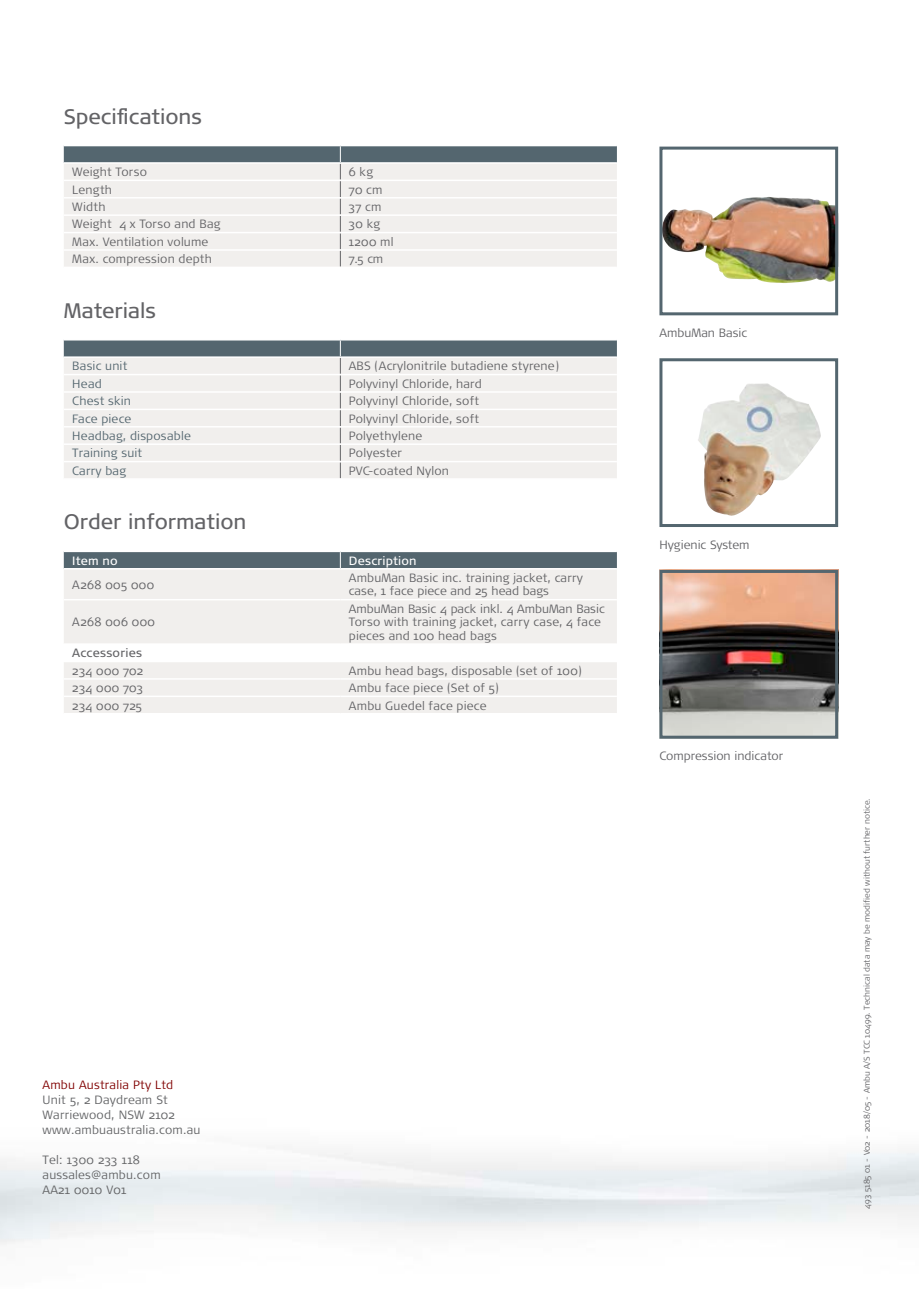
<style>
.page{position:relative;width:919px;height:1289px;background:#fff}
.page>*{position:absolute;margin:0;border:0;box-sizing:border-box;transform-origin:0 0}
.t1{font:21px "Signa OT";color:#636366}
.t2{font:300 12px/13.5px "Signa OT";letter-spacing:.015em;color:#636366}
.t3{font:300 12px/15px "Signa OT";letter-spacing:.015em;color:#636466}
.t4{font:300 12px "Signa OT";letter-spacing:.015em;color:#54666f}
.t5{font:300 12px "Signa OT";letter-spacing:.035em;color:#636366}
.t6{font:300 12px "Signa OT";letter-spacing:.015em;color:#800000}
.t7{font:12px "Signa OT";letter-spacing:.015em;color:#fff}
.t8{font:12px "Signa OT";letter-spacing:.02em;color:#636366}
.t9{font:300 8.25px "Signa OT";color:#636366}
</style>
<div class="page">
<img style="left:663px;top:197px;width:170px;height:86px">
<div style="left:659px;top:147px;width:179px;height:168px;border:3px solid #54666f"></div>
<img style="left:663px;top:574px;width:171px;height:160px">
<div style="left:659px;top:570px;width:179px;height:168px;border:3px solid #54666f"></div>
<div style="left:659px;top:358px;width:179px;height:169px;background:#fff;border:3px solid #54666f"></div>
<img style="left:698px;top:383px;width:123px;height:132px">
<svg style="left:64px;top:145px;width:553px;height:122px;background:#dddedd"></svg>
<div style="left:64px;top:570px;width:553px;height:143px;background:#f1efed"></div>
<div style="left:64px;top:644px;width:553px;height:17px;background:#fff"></div>
<hr style="left:64px;top:599px;width:276px;height:1px;background:#fff">
<hr style="left:340px;top:599px;width:277px;height:1px;background:#fff">
<hr style="left:64px;top:643px;width:276px;height:2px;background:#fff">
<hr style="left:340px;top:643px;width:277px;height:2px;background:#fff">
<hr style="left:64px;top:660px;width:276px;height:2px;background:#fff">
<hr style="left:340px;top:660px;width:277px;height:2px;background:#fff">
<hr style="left:64px;top:678px;width:276px;height:1px;background:#fff">
<hr style="left:340px;top:678px;width:277px;height:1px;background:#fff">
<hr style="left:64px;top:695px;width:276px;height:2px;background:#fff">
<hr style="left:340px;top:695px;width:277px;height:2px;background:#fff">
<svg style="left:64px;top:551px;width:553px;height:17px;background:#5f7078"></svg>
<svg style="left:64px;top:340px;width:553px;height:138px;background:#dfe0df"></svg>
<h1 class="t1" style="left:64px;top:104px;width:140px">Specifications</h1>
<p class="t2" style="left:72px;top:165px;width:76px">Weight Torso</p>
<p class="t2" style="left:349px;top:165px;width:26px">6 kg</p>
<p class="t2" style="left:72px;top:182px;width:41px">Length</p>
<p class="t2" style="left:349px;top:182px;width:35px">70 cm</p>
<p class="t2" style="left:72px;top:200px;width:35px">Width</p>
<p class="t2" style="left:349px;top:200px;width:34px">37 cm</p>
<p class="t2" style="left:72px;top:217px;width:150px">Weight 4 x Torso and Bag</p>
<p class="t2" style="left:349px;top:217px;width:33px">30 kg</p>
<p class="t2" style="left:72px;top:235px;width:138px">Max. Ventilation volume</p>
<p class="t2" style="left:349px;top:235px;width:46px">1200 ml</p>
<p class="t2" style="left:72px;top:252px;width:141px">Max. compression depth</p>
<p class="t2" style="left:349px;top:252px;width:36px">7.5 cm</p>
<h1 class="t1" style="left:64px;top:298px;width:94px">Materials</h1>
<p class="t4" style="left:72px;top:359px;width:57px">Basic unit</p>
<p class="t2" style="left:349px;top:359px;width:212px">ABS (Acrylonitrile butadiene styrene)</p>
<p class="t4" style="left:72px;top:376px;width:31px">Head</p>
<p class="t2" style="left:349px;top:377px;width:135px">Polyvinyl Chloride, hard</p>
<p class="t4" style="left:72px;top:394px;width:60px">Chest skin</p>
<p class="t2" style="left:349px;top:394px;width:132px">Polyvinyl Chloride, soft</p>
<p class="t4" style="left:72px;top:411px;width:60px">Face piece</p>
<p class="t2" style="left:349px;top:411px;width:132px">Polyvinyl Chloride, soft</p>
<p class="t4" style="left:72px;top:429px;width:120px">Headbag, disposable</p>
<p class="t2" style="left:349px;top:429px;width:75px">Polyethylene</p>
<p class="t4" style="left:72px;top:446px;width:71px">Training suit</p>
<p class="t2" style="left:349px;top:446px;width:55px">Polyester</p>
<p class="t4" style="left:72px;top:463px;width:55px">Carry bag</p>
<p class="t2" style="left:349px;top:464px;width:102px">PVC-coated Nylon</p>
<h1 class="t1" style="left:64px;top:510px;width:184px">Order information</h1>
<p class="t7" style="left:72px;top:553px;width:47px">Item no</p>
<p class="t7" style="left:349px;top:553px;width:69px">Description</p>
<p class="t5" style="left:72px;top:577px;width:83px">A268 005 000</p>
<p class="t2" style="left:349px;top:571px;width:235px">AmbuMan Basic inc. training jacket, carry case, 1 face piece and 25 head bags</p>
<p class="t5" style="left:72px;top:615px;width:84px">A268 006 000</p>
<p class="t2" style="left:349px;top:602px;width:257px">AmbuMan Basic 4 pack inkl. 4 AmbuMan Basic<br>Torso with training jacket, carry case, 4 face pieces and 100 head bags</p>
<p class="t8" style="left:72px;top:646px;width:71px">Accessories</p>
<p class="t2" style="left:72px;top:663px;width:72px">234 000 702</p>
<p class="t2" style="left:349px;top:663px;width:234px">Ambu head bags, disposable (set of 100)</p>
<p class="t2" style="left:72px;top:681px;width:72px">234 000 703</p>
<p class="t2" style="left:349px;top:681px;width:151px">Ambu face piece (Set of 5)</p>
<p class="t2" style="left:72px;top:698px;width:71px">234 000 725</p>
<p class="t2" style="left:349px;top:698px;width:139px">Ambu Guedel face piece</p>
<p class="t2" style="left:659px;top:326px;width:89px">AmbuMan Basic</p>
<p class="t2" style="left:659px;top:537px;width:91px">Hygienic System</p>
<p class="t2" style="left:659px;top:749px;width:125px">Compression indicator</p>
<p class="t6" style="left:43px;top:1077px;width:132px">Ambu Australia Pty Ltd</p>
<p class="t3" style="left:43px;top:1092px;width:159px">Unit 5, 2 Daydream St<br>Warriewood, NSW 2102 www.ambuaustralia.com.au</p>
<p class="t3" style="left:43px;top:1152px;width:120px">Tel: 1300 233 118 aussales@ambu.com<br>AA21 0010 V01</p>
<p class="t9" style="left:862px;top:1208px;width:412px;rotate:-90deg">493 5185 01 - V02 - 2018/05 - Ambu A/S TCC 10499. Technical data may be modified without further notice.</p>
</div>
